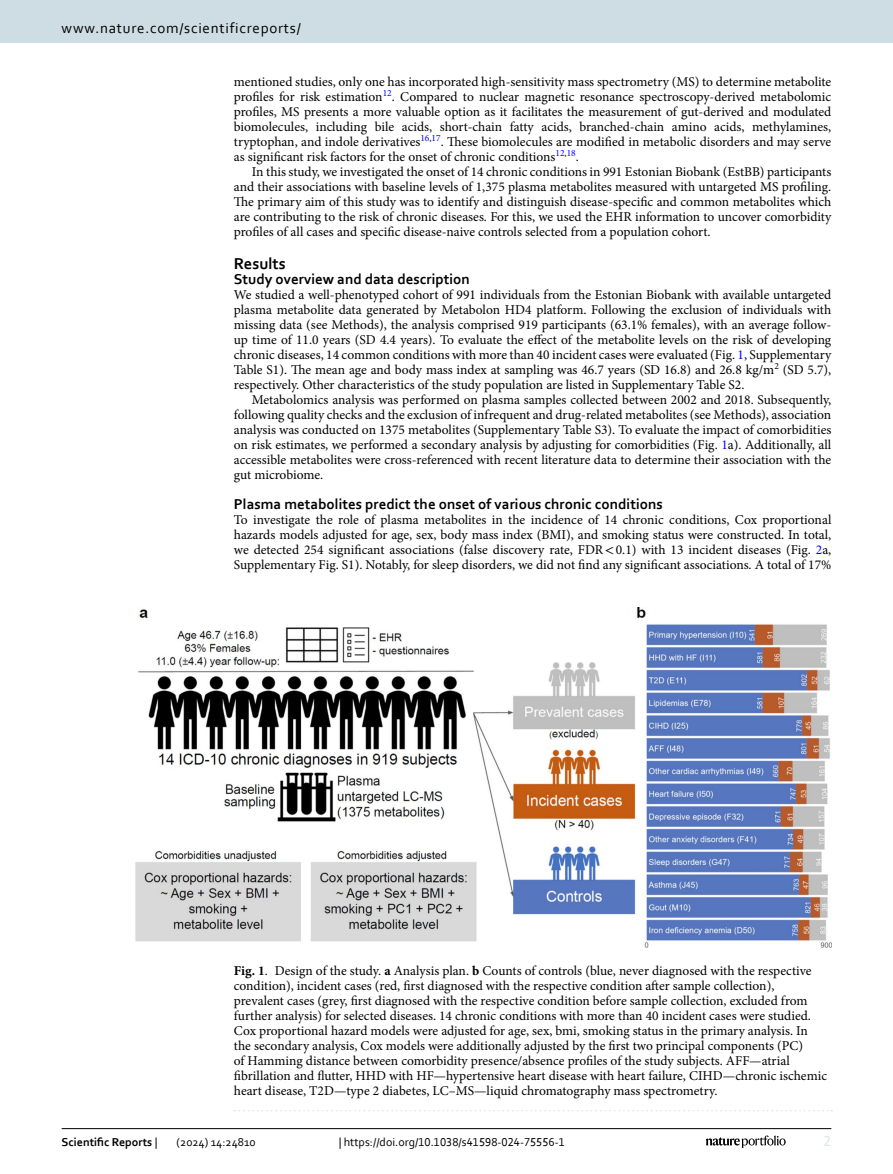
<style>
.page{position:relative;width:893px;height:1174px;background:#fff}
.page>*{position:absolute;margin:0;border:0;box-sizing:border-box;transform-origin:0 0}
.Head_1{font:700 16.5px "Corbel";color:#000}
.Head_2{font:700 15px "Corbel";color:#000}
.t1{font:15px "Corbel";letter-spacing:.05em;color:#000}
.Head_2_After_1{font:700 15px "Corbel";color:#000}
.t2{font:15px "Corbel";color:#d9e4eb}
.Body_Text_Indent{font:13.5px/15px "Minion Pro";color:#000;text-align:justify}
.Body_Text{font:13.5px/15px "Minion Pro";letter-spacing:-.005em;color:#000;text-align:justify}
.Figure_Caption{font:13.5px/15px "Minion Pro";color:#000}
.t3{font:12px "Corbel";color:#000}
.t4{font:700 12px "Corbel";color:#000}
.s1{color:#00f}
.s2{font-family:"STIX"}
.s3{font-weight:700}
.s4{font-weight:400}
</style>
<div class="page">
<img style="left:136px;top:607px;width:695px;height:340px">
<svg style="left:235px;top:1110px;width:597px;height:1px"></svg>
<hr style="left:62px;top:1128px;width:769px;height:1px;background:#000">
<svg style="left:706px;top:1135px;width:80px;height:12px"></svg>
<div style="left:0;top:0;width:893px;height:43px;background:#cedde4"></div>
<p class="t1" style="left:62px;top:18px;width:241px">www.nature.com/scientificreports/</p>
<p class="Body_Text_Indent" style="left:234px;top:74px;width:599px">mentioned studies, only one has incorporated high-sensitivity mass spectrometry (MS) to determine metabolite profiles for risk estimation<sup>12</sup>. Compared to nuclear magnetic resonance spectroscopy-derived metabolomic profiles, MS presents a more valuable option as it facilitates the measurement of gut-derived and modulated biomolecules, including bile acids, short-chain fatty acids, branched-chain amino acids, methylamines, tryptophan, and indole derivatives<sup>16</sup><sup>,</sup><sup>17</sup>. These biomolecules are modified in metabolic disorders and may serve as significant risk factors for the onset of chronic conditions<sup>12</sup><sup>,</sup><sup>18</sup>.</p>
<p class="Body_Text_Indent" style="left:234px;top:164px;width:599px;text-indent:18px">In this study, we investigated the onset of 14 chronic conditions in 991 Estonian Biobank (EstBB) participants and their associations with baseline levels of 1,375 plasma metabolites measured with untargeted MS profiling.<br>The primary aim of this study was to identify and distinguish disease-specific and common metabolites which are contributing to the risk of chronic diseases. For this, we used the EHR information to uncover comorbidity profiles of all cases and specific disease-naive controls selected from a population cohort.</p>
<p class="Head_1" style="left:234px;top:253px;width:53px">Results</p>
<p class="Head_2_After_1" style="left:234px;top:269px;width:237px">Study overview and data description</p>
<p class="Body_Text" style="left:234px;top:287px;width:599px">We studied a well-phenotyped cohort of 991 individuals from the Estonian Biobank with available untargeted plasma metabolite data generated by Metabolon HD4 platform. Following the exclusion of individuals with missing data (see Methods), the analysis comprised 919 participants (63.1% females), with an average follow&shy;up time of 11.0 years (SD 4.4 years). To evaluate the effect of the metabolite levels on the risk of developing chronic diseases, 14 common conditions with more than 40 incident cases were evaluated (Fig. <span class="s1">1</span>, Supplementary Table S1). The mean age and body mass index at sampling was 46.7 years (SD 16.8) and 26.8 kg/m<sup>2</sup> (SD 5.7), respectively. Other characteristics of the study population are listed in Supplementary Table S2.</p>
<p class="Body_Text_Indent" style="left:234px;top:392px;width:599px;text-indent:18px">Metabolomics analysis was performed on plasma samples collected between 2002 and 2018. Subsequently, following quality checks and the exclusion of infrequent and drug-related metabolites (see Methods), association analysis was conducted on 1375 metabolites (Supplementary Table S3). To evaluate the impact of comorbidities on risk estimates, we performed a secondary analysis by adjusting for comorbidities (Fig. <span class="s1">1</span>a). Additionally, all accessible metabolites were cross-referenced with recent literature data to determine their association with the gut microbiome.</p>
<p class="Head_2" style="left:234px;top:494px;width:430px">Plasma metabolites predict the onset of various chronic conditions</p>
<p class="Body_Text" style="left:234px;top:512px;width:599px">To investigate the role of plasma metabolites in the incidence of 14 chronic conditions, Cox proportional hazards models adjusted for age, sex, body mass index (BMI), and smoking status were constructed. In total, we detected 254 significant associations (false discovery rate, FDR<span class="s2">&lt;</span>0.1) with 13 incident diseases (Fig. <span class="s1">2</span>a, Supplementary Fig. S1). Notably, for sleep disorders, we did not find any significant associations. A total of 17%</p>
<p class="Figure_Caption" style="left:234px;top:963px;width:595px"><span class="s3">Fig. 1</span>. Design of the study. <span class="s3">a</span> Analysis plan. <span class="s3">b</span> Counts of controls (blue, never diagnosed with the respective condition), incident cases (red, first diagnosed with the respective condition after sample collection), prevalent cases (grey, first diagnosed with the respective condition before sample collection, excluded from further analysis) for selected diseases. 14 chronic conditions with more than 40 incident cases were studied.<br>Cox proportional hazard models were adjusted for age, sex, bmi, smoking status in the primary analysis. In the secondary analysis, Cox models were additionally adjusted by the first two principal components (PC)<br>of Hamming distance between comorbidity presence/absence profiles of the study subjects. AFF—atrial fibrillation and flutter, HHD with HF—hypertensive heart disease with heart failure, CIHD—chronic ischemic heart disease, T2D—type 2 diabetes, LC–MS—liquid chromatography mass spectrometry.</p>
<p class="t4" style="left:62px;top:1134px;width:97px">Scientific Reports <span class="s4">|</span></p>
<p class="t3" style="left:177px;top:1134px;width:81px">(2024) 14:24810</p>
<p class="t3" style="left:339px;top:1134px;width:228px">| https://doi.org/10.1038/s41598-024-75556-1</p>
<p class="t2" style="left:824px;top:1132px;width:9px">2</p>
</div>
